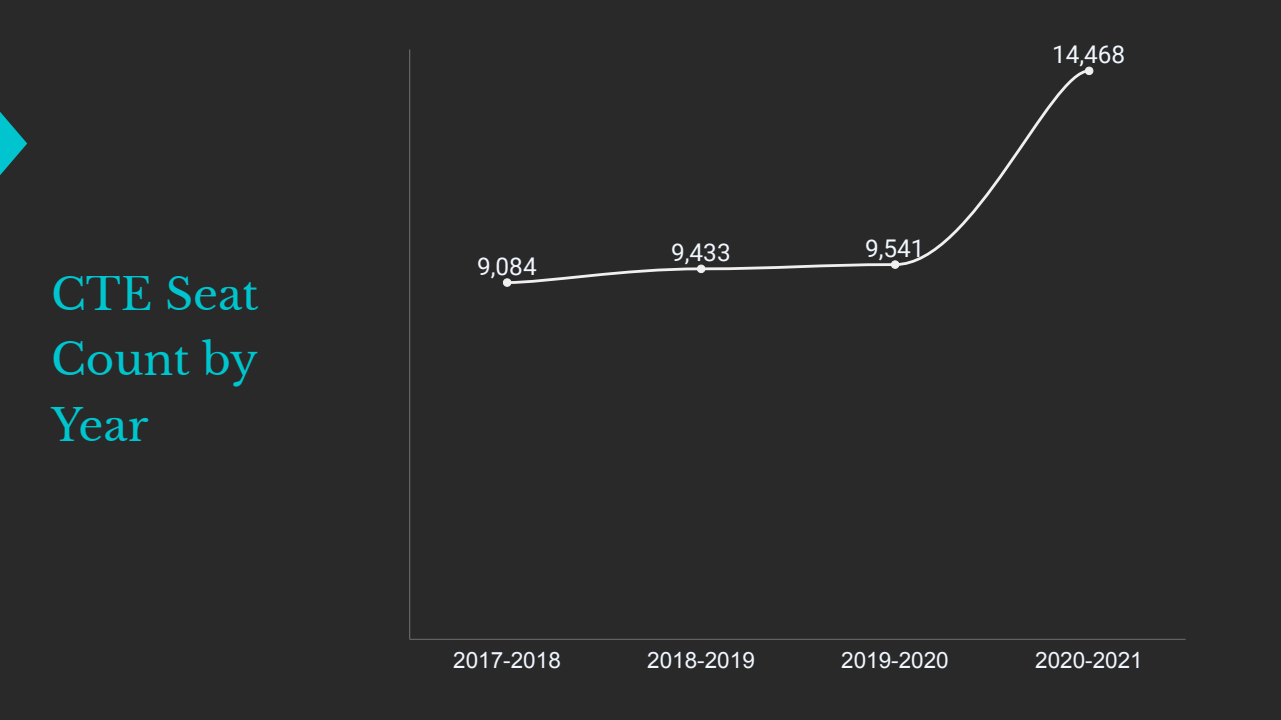
<style>
.page{position:relative;width:1281px;height:720px;background:#fff}
.page>*{position:absolute;margin:0;border:0;box-sizing:border-box;transform-origin:0 0}
.t1{font:43.5px/65.2px "Libre Baskerville";color:#00c5ce;text-align:justify}
.t2{font:24.38px "Roboto";color:#f1f7ff}
.t3{font:22.5px "Arial";color:#f1f7ff}
</style>
<div class="page">
<div style="left:0;top:0;width:1280px;height:720px;background:#292929"></div>
<svg style="left:512px;top:70px;width:572px;height:214px"></svg>
<svg style="left:502px;top:278px;width:10px;height:9px"></svg>
<svg style="left:696px;top:264px;width:10px;height:10px"></svg>
<svg style="left:890px;top:260px;width:9px;height:9px"></svg>
<svg style="left:1084px;top:66px;width:9px;height:10px"></svg>
<hr style="left:409px;top:49px;width:1px;height:590px;background:#717274">
<hr style="left:409px;top:639px;width:776px;height:1px;background:#717274">
<svg style="left:0;top:112px;width:27px;height:63px"></svg>
<h1 class="t1" style="left:51px;top:262px;width:209px">CTE Seat Count by Year</h1>
<p class="t2" style="left:477px;top:249px;width:61px">9,084</p>
<p class="t2" style="left:671px;top:236px;width:61px">9,433</p>
<p class="t2" style="left:865px;top:231px;width:61px">9,541</p>
<p class="t2" style="left:1051px;top:38px;width:75px">14,468</p>
<p class="t3" style="left:453px;top:644px;width:109px">2017-2018</p>
<p class="t3" style="left:647px;top:644px;width:109px">2018-2019</p>
<p class="t3" style="left:841px;top:644px;width:109px">2019-2020</p>
<p class="t3" style="left:1034px;top:644px;width:109px">2020-2021</p>
</div>
